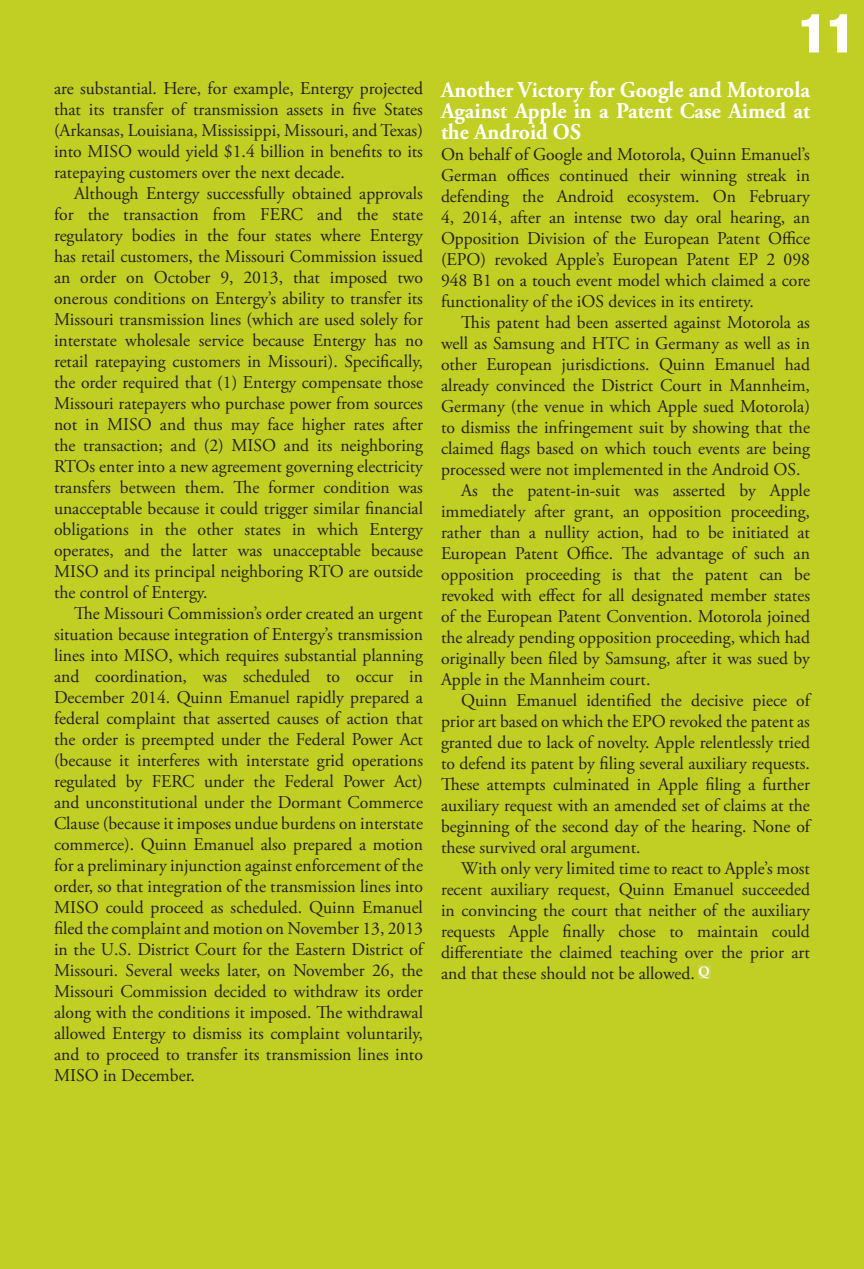
<style>
.page{position:relative;width:864px;height:1269px;background:#c1ce23}
.page>*{position:absolute;margin:0;border:0;box-sizing:border-box;transform-origin:0 0}
.t1{font:900 condensed 54px "Helvetica Neue";color:#fff}
.QE_-_Main_Article_St{font:700 22.5px/21px "Adobe Garamond Pro";color:#fff;text-align:justify;scale:.96 1}
.QE_-_Main_Article_St-2{font:18px/21px "Adobe Garamond Pro";color:#231f20;text-align:justify}
.t2{font:700 13.5px "Palatino Linotype";color:#fff}
</style>
<div class="page">
<div style="left:698px;top:966px;width:13px;height:13px;background:#c9d247"></div>
<p class="QE_-_Main_Article_St-2" style="left:54px;top:78px;width:371px">are substantial. Here, for example, Entergy projected that its transfer of transmission assets in five States (Arkansas, Louisiana, Mississippi, Missouri, and Texas) into MISO would yield $1.4 billion in benefits to its ratepaying customers over the next decade.</p>
<p class="QE_-_Main_Article_St-2" style="left:54px;top:183px;width:371px;text-indent:20px">Although Entergy successfully obtained approvals for the transaction from FERC and the state regulatory bodies in the four states where Entergy has retail customers, the Missouri Commission issued an order on October 9, 2013, that imposed two onerous conditions on Entergy’s ability to transfer its Missouri transmission lines (which are used solely for interstate wholesale service because Entergy has no retail ratepaying customers in Missouri). Specifically, the order required that (1) Entergy compensate those Missouri ratepayers who purchase power from sources not in MISO and thus may face higher rates after the transaction; and (2) MISO and its neighboring RTOs enter into a new agreement governing electricity transfers between them. The former condition was unacceptable because it could trigger similar financial obligations in the other states in which Entergy operates, and the latter was unacceptable because MISO and its principal neighboring RTO are outside the control of Entergy.</p>
<p class="QE_-_Main_Article_St-2" style="left:54px;top:603px;width:371px;text-indent:20px">The Missouri Commission’s order created an urgent situation because integration of Entergy’s transmission lines into MISO, which requires substantial planning and coordination, was scheduled to occur in December 2014. Quinn Emanuel rapidly prepared a federal complaint that asserted causes of action that the order is preempted under the Federal Power Act (because it interferes with interstate grid operations regulated by FERC under the Federal Power Act) and unconstitutional under the Dormant Commerce Clause (because it imposes undue burdens on interstate commerce). Quinn Emanuel also prepared a motion for a preliminary injunction against enforcement of the order, so that integration of the transmission lines into MISO could proceed as scheduled. Quinn Emanuel filed the complaint and motion on November 13, 2013 in the U.S. District Court for the Eastern District of Missouri. Several weeks later, on November 26, the Missouri Commission decided to withdraw its order along with the conditions it imposed. The withdrawal allowed Entergy to dismiss its complaint voluntarily, and to proceed to transfer its transmission lines into MISO in December.</p>
<p class="t1" style="left:799px;top:0;width:58px">11</p>
<p class="QE_-_Main_Article_St" style="left:441px;top:80px;width:386px">Another Victory for Google and Motorola Against Apple in a Patent Case Aimed at the Android OS</p>
<p class="QE_-_Main_Article_St-2" style="left:441px;top:145px;width:371px">On behalf of Google and Motorola, Quinn Emanuel’s German offices continued their winning streak in defending the Android ecosystem. On February 4, 2014, after an intense two day oral hearing, an Opposition Division of the European Patent Office (EPO) revoked Apple’s European Patent EP 2 098<br>948 B1 on a touch event model which claimed a core functionality of the iOS devices in its entirety.</p>
<p class="QE_-_Main_Article_St-2" style="left:441px;top:313px;width:371px;text-indent:20px">This patent had been asserted against Motorola as well as Samsung and HTC in Germany as well as in other European jurisdictions. Quinn Emanuel had already convinced the District Court in Mannheim, Germany (the venue in which Apple sued Motorola) to dismiss the infringement suit by showing that the claimed flags based on which touch events are being processed were not implemented in the Android OS.</p>
<p class="QE_-_Main_Article_St-2" style="left:441px;top:481px;width:371px;text-indent:20px">As the patent-in-suit was asserted by Apple immediately after grant, an opposition proceeding, rather than a nullity action, had to be initiated at European Patent Office. The advantage of such an opposition proceeding is that the patent can be revoked with effect for all designated member states of the European Patent Convention. Motorola joined the already pending opposition proceeding, which had originally been filed by Samsung, after it was sued by Apple in the Mannheim court.</p>
<p class="QE_-_Main_Article_St-2" style="left:441px;top:691px;width:371px;text-indent:20px">Quinn Emanuel identified the decisive piece of prior art based on which the EPO revoked the patent as granted due to lack of novelty. Apple relentlessly tried to defend its patent by filing several auxiliary requests.<br>These attempts culminated in Apple filing a further auxiliary request with an amended set of claims at the beginning of the second day of the hearing. None of these survived oral argument.</p>
<p class="QE_-_Main_Article_St-2" style="left:441px;top:859px;width:371px;text-indent:20px">With only very limited time to react to Apple’s most recent auxiliary request, Quinn Emanuel succeeded in convincing the court that neither of the auxiliary requests Apple finally chose to maintain could differentiate the claimed teaching over the prior art and that these should not be allowed.</p>
<p class="t2" style="left:698px;top:961px;width:13px">Q</p>
</div>
